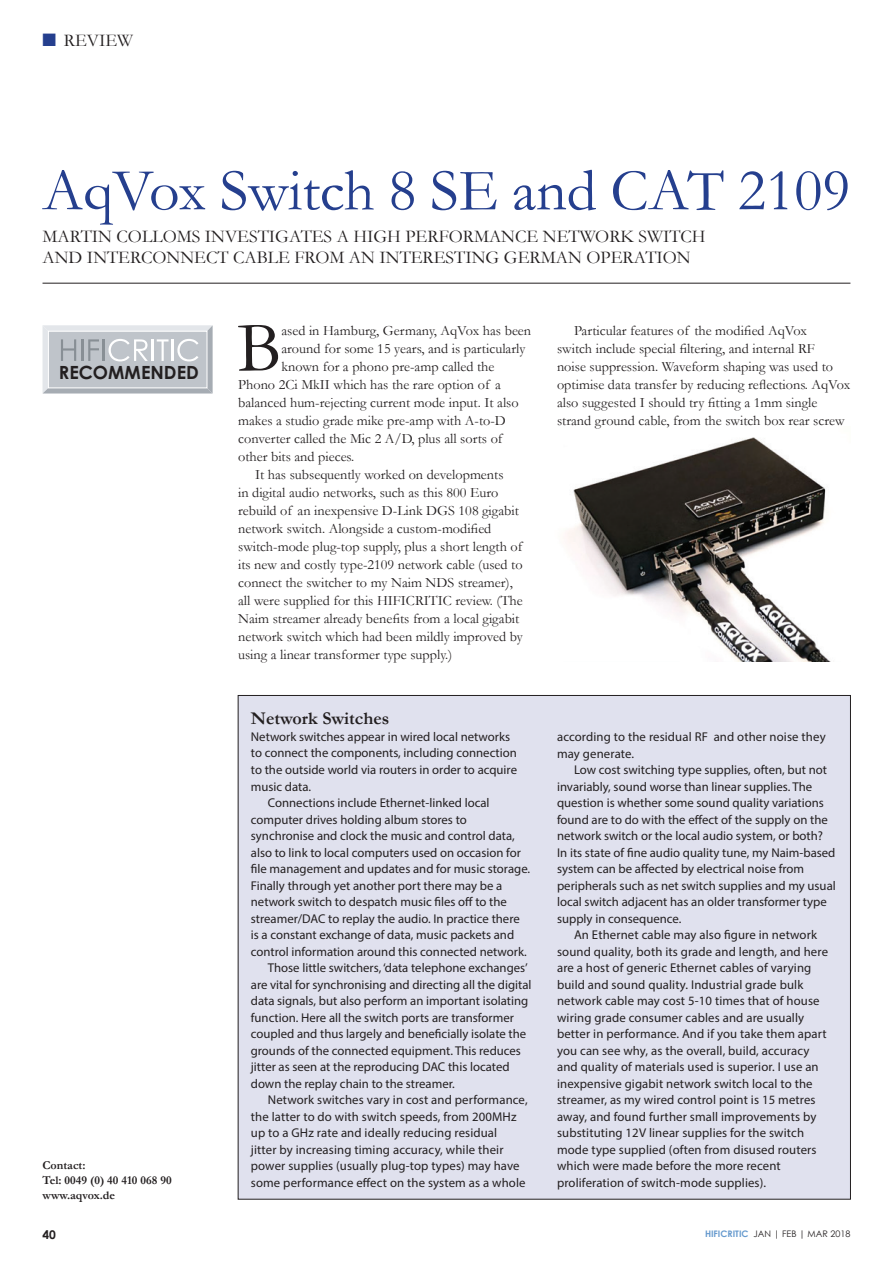
<style>
.page{position:relative;width:893px;height:1263px;background:#fff}
.page>*{position:absolute;margin:0;border:0;box-sizing:border-box;transform-origin:0 0}
.Body_text_AGP{font:72px "Garamond";color:#231f20}
.Body_text_AGP-2{font:60px "Garamond";color:#253f8e}
.t1{font:700 18.15px "Century Gothic";color:#231f20}
.Body_text_AGP-3{font:18px "Garamond";color:#231f20}
.Body_text_AGP-4{font:700 18px "Garamond";color:#231f20}
.heading_3{font:18px "Garamond";color:#231f20}
.Body_text_AGP-5{font:14.25px/18px "Garamond";color:#231f20}
.Body_text_AGP-6{font:12.75px/16.5px "Myriad Pro";color:#231f20}
.Body_text_AGP-7{font:700 12px "Garamond";color:#231f20}
.t2{font:700 12px "Century Gothic";color:#231f20}
.t3{font:9px "Century Gothic";color:#231f20}
.s1{color:#253f8e}
.s2{font-weight:700;color:#669ace}
</style>
<div class="page">
<img style="left:567px;top:437px;width:263px;height:224px">
<div style="left:238px;top:695px;width:612px;height:504px;background:#e0e1ee"></div>
<svg style="left:43px;top:325px;width:170px;height:68px;background:#c4c9ce"></svg>
<hr style="left:43px;top:283px;width:807px;height:1px;background:#231f20">
<p class="heading_3" style="left:43px;top:30px;width:92px"><span class="s1">■</span> REVIEW</p>
<p class="Body_text_AGP-2" style="left:43px;top:155px;width:809px">AqVox Switch 8 SE and CAT 2109</p>
<p class="Body_text_AGP-3" style="left:43px;top:226px;width:664px">MARTIN COLLOMS INVESTIGATES A HIGH PERFORMANCE NETWORK SWITCH</p>
<p class="Body_text_AGP-3" style="left:43px;top:247px;width:650px">AND INTERCONNECT CABLE FROM AN INTERESTING GERMAN OPERATION</p>
<p class="t1" style="left:59px;top:361px;width:142px">RECOMMENDED</p>
<p class="Body_text_AGP-7" style="left:43px;top:1158px;width:45px">Contact:</p>
<p class="Body_text_AGP-7" style="left:43px;top:1173px;width:131px">Tel: 0049 (0) 40 410 068 90</p>
<p class="Body_text_AGP-7" style="left:43px;top:1188px;width:74px">www.aqvox.de</p>
<p class="Body_text_AGP" style="left:237px;top:305px;width:46px">B</p>
<p class="Body_text_AGP-5" style="left:281px;top:321px;width:251px">ased in Hamburg, Germany, AqVox has been</p>
<p class="Body_text_AGP-5" style="left:281px;top:339px;width:245px">around for some 15 years, and is particularly</p>
<p class="Body_text_AGP-5" style="left:281px;top:357px;width:215px">known for a phono pre-amp called the</p>
<p class="Body_text_AGP-5" style="left:238px;top:375px;width:264px">Phono 2Ci MkII which has the rare option of a</p>
<p class="Body_text_AGP-5" style="left:238px;top:393px;width:282px">balanced hum-rejecting current mode input. It also</p>
<p class="Body_text_AGP-5" style="left:238px;top:411px;width:269px">makes a studio grade mike pre-amp with A-to-D</p>
<p class="Body_text_AGP-5" style="left:238px;top:429px;width:266px">converter called the Mic 2 A/D, plus all sorts of</p>
<p class="Body_text_AGP-5" style="left:238px;top:447px;width:118px">other bits and pieces.</p>
<p class="Body_text_AGP-5" style="left:238px;top:465px;width:286px;text-indent:17px">It has subsequently worked on developments<br>in digital audio networks, such as this 800 Euro rebuild of an inexpensive D-Link DGS 108 gigabit network switch. Alongside a custom-modified switch-mode plug-top supply, plus a short length of its new and costly type-2109 network cable (used to connect the switcher to my Naim NDS streamer), all were supplied for this HIFICRITIC review. (The Naim streamer already benefits from a local gigabit network switch which had been mildly improved by using a linear transformer type supply.)</p>
<p class="Body_text_AGP-4" style="left:251px;top:708px;width:140px">Network Switches</p>
<p class="Body_text_AGP-6" style="left:251px;top:728px;width:268px">Network switches appear in wired local networks to connect the components, including connection to the outside world via routers in order to acquire music data.</p>
<p class="Body_text_AGP-6" style="left:251px;top:794px;width:281px;text-indent:17px">Connections include Ethernet-linked local computer drives holding album stores to synchronise and clock the music and control data, also to link to local computers used on occasion for file management and updates and for music storage.<br>Finally through yet another port there may be a network switch to despatch music files off to the streamer/DAC to replay the audio. In practice there is a constant exchange of data, music packets and control information around this connected network.</p>
<p class="Body_text_AGP-6" style="left:251px;top:959px;width:282px;text-indent:17px">Those little switchers, ‘data telephone exchanges’ are vital for synchronising and directing all the digital data signals, but also perform an important isolating function. Here all the switch ports are transformer coupled and thus largely and beneficially isolate the grounds of the connected equipment. This reduces jitter as seen at the reproducing DAC this located down the replay chain to the streamer.</p>
<p class="Body_text_AGP-6" style="left:251px;top:1091px;width:278px;text-indent:17px">Network switches vary in cost and performance, the latter to do with switch speeds, from 200MHz up to a GHz rate and ideally reducing residual<br>jitter by increasing timing accuracy, while their power supplies (usually plug-top types) may have some performance effect on the system as a whole</p>
<p class="Body_text_AGP-5" style="left:557px;top:321px;width:295px;text-indent:17px">Particular features of the modified AqVox<br>switch include special filtering, and internal RF<br>noise suppression. Waveform shaping was used to optimise data transfer by reducing reflections. AqVox also suggested I should try fitting a 1mm single strand ground cable, from the switch box rear screw</p>
<p class="Body_text_AGP-6" style="left:557px;top:728px;width:270px">according to the residual RF and other noise they may generate.</p>
<p class="Body_text_AGP-6" style="left:557px;top:761px;width:280px;text-indent:17px">Low cost switching type supplies, often, but not invariably, sound worse than linear supplies. The question is whether some sound quality variations found are to do with the effect of the supply on the network switch or the local audio system, or both?<br>In its state of fine audio quality tune, my Naim-based system can be affected by electrical noise from peripherals such as net switch supplies and my usual local switch adjacent has an older transformer type supply in consequence.</p>
<p class="Body_text_AGP-6" style="left:557px;top:926px;width:272px;text-indent:17px">An Ethernet cable may also figure in network sound quality, both its grade and length, and here are a host of generic Ethernet cables of varying build and sound quality. Industrial grade bulk network cable may cost 5-10 times that of house wiring grade consumer cables and are usually better in performance. And if you take them apart you can see why, as the overall, build, accuracy and quality of materials used is superior. I use an inexpensive gigabit network switch local to the streamer, as my wired control point is 15 metres away, and found further small improvements by substituting 12V linear supplies for the switch mode type supplied (often from disused routers which were made before the more recent proliferation of switch-mode supplies).</p>
<p class="t2" style="left:43px;top:1227px;width:15px">40</p>
<p class="t3" style="left:705px;top:1228px;width:147px"><span class="s2">HIFICRITIC</span> JAN | FEB | MAR 2018</p>
</div>
